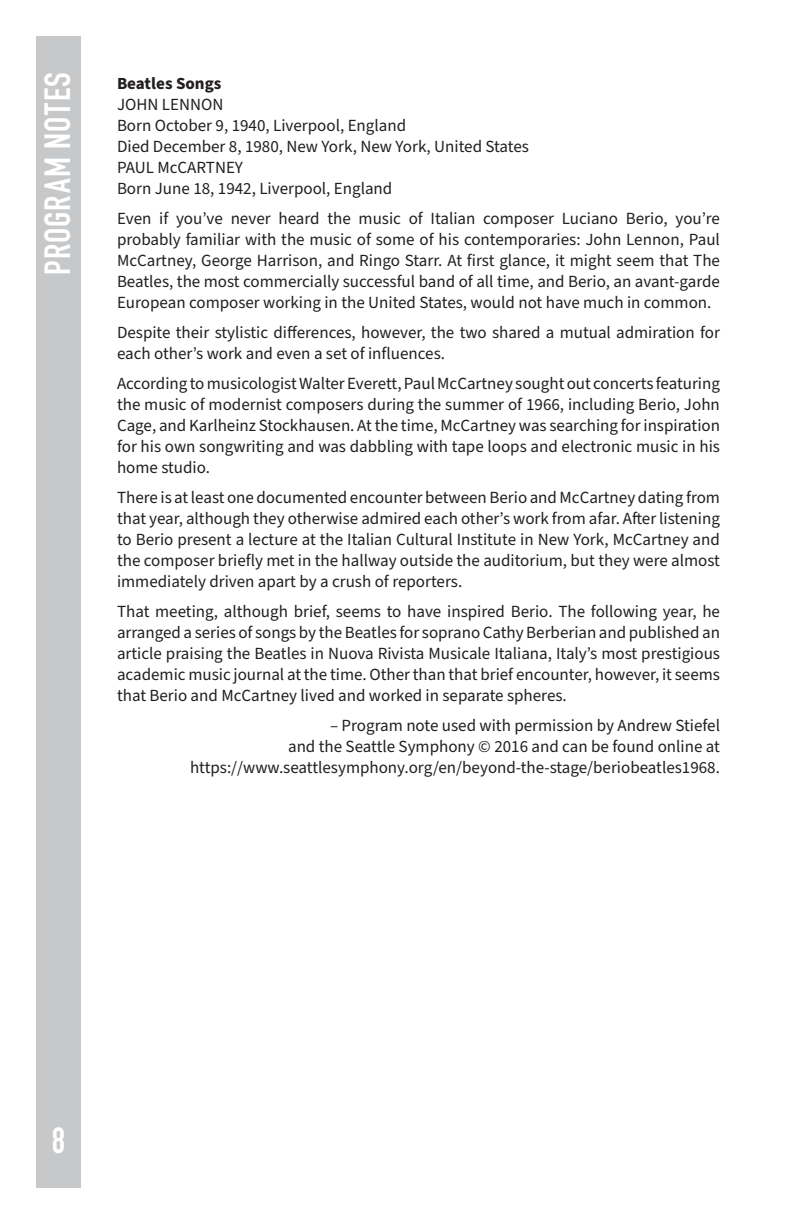
<style>
.page{position:relative;width:792px;height:1224px;background:#fff}
.page>*{position:absolute;margin:0;border:0;box-sizing:border-box;transform-origin:0 0}
.Headings{font:700 36px "DIN Condensed";letter-spacing:.035em;color:#fff}
.t1{font:17px/21px "Source Sans Pro";color:#231f20;text-align:justify}
.t2{font:700 17px "Source Sans Pro";color:#231f20}
</style>
<div class="page">
<div style="left:36px;top:36px;width:45px;height:1152px;background:#c7c8ca"></div>
<p class="Headings" style="left:33px;top:275px;width:204px;rotate:-90deg">PROGRAM NOTES</p>
<p class="t2" style="left:117px;top:72px;width:106px">Beatles Songs</p>
<p class="t1" style="left:117px;top:95px;width:108px">JOHN LENNON</p>
<p class="t1" style="left:117px;top:116px;width:291px">Born October 9, 1940, Liverpool, England</p>
<p class="t1" style="left:117px;top:137px;width:414px">Died December 8, 1980, New York, New York, United States</p>
<p class="t1" style="left:117px;top:158px;width:128px">PAUL McCARTNEY</p>
<p class="t1" style="left:117px;top:179px;width:277px">Born June 18, 1942, Liverpool, England</p>
<p class="t1" style="left:117px;top:209px;width:605px">Even if you’ve never heard the music of Italian composer Luciano Berio, you’re probably familiar with the music of some of his contemporaries: John Lennon, Paul McCartney, George Harrison, and Ringo Starr. At first glance, it might seem that The Beatles, the most commercially successful band of all time, and Berio, an avant-garde European composer working in the United States, would not have much in common.</p>
<p class="t1" style="left:117px;top:323px;width:605px">Despite their stylistic differences, however, the two shared a mutual admiration for each other’s work and even a set of influences.</p>
<p class="t1" style="left:117px;top:374px;width:605px">According to musicologist Walter Everett, Paul McCartney sought out concerts featuring the music of modernist composers during the summer of 1966, including Berio, John Cage, and Karlheinz Stockhausen. At the time, McCartney was searching for inspiration for his own songwriting and was dabbling with tape loops and electronic music in his home studio.</p>
<p class="t1" style="left:117px;top:488px;width:605px">There is at least one documented encounter between Berio and McCartney dating from that year, although they otherwise admired each other’s work from afar. After listening to Berio present a lecture at the Italian Cultural Institute in New York, McCartney and the composer briefly met in the hallway outside the auditorium, but they were almost immediately driven apart by a crush of reporters.</p>
<p class="t1" style="left:117px;top:602px;width:605px">That meeting, although brief, seems to have inspired Berio. The following year, he arranged a series of songs by the Beatles for soprano Cathy Berberian and published an article praising the Beatles in Nuova Rivista Musicale Italiana, Italy’s most prestigious academic music journal at the time. Other than that brief encounter, however, it seems that Berio and McCartney lived and worked in separate spheres.</p>
<p class="t1" style="left:190px;top:716px;width:531px;text-align:right">– Program note used with permission by Andrew Stiefel<br>and the Seattle Symphony © 2016 and can be found online at https://www.seattlesymphony.org/en/beyond-the-stage/beriobeatles1968.</p>
<h1 class="Headings" style="left:52px;top:1116px;width:15px">8</h1>
</div>
